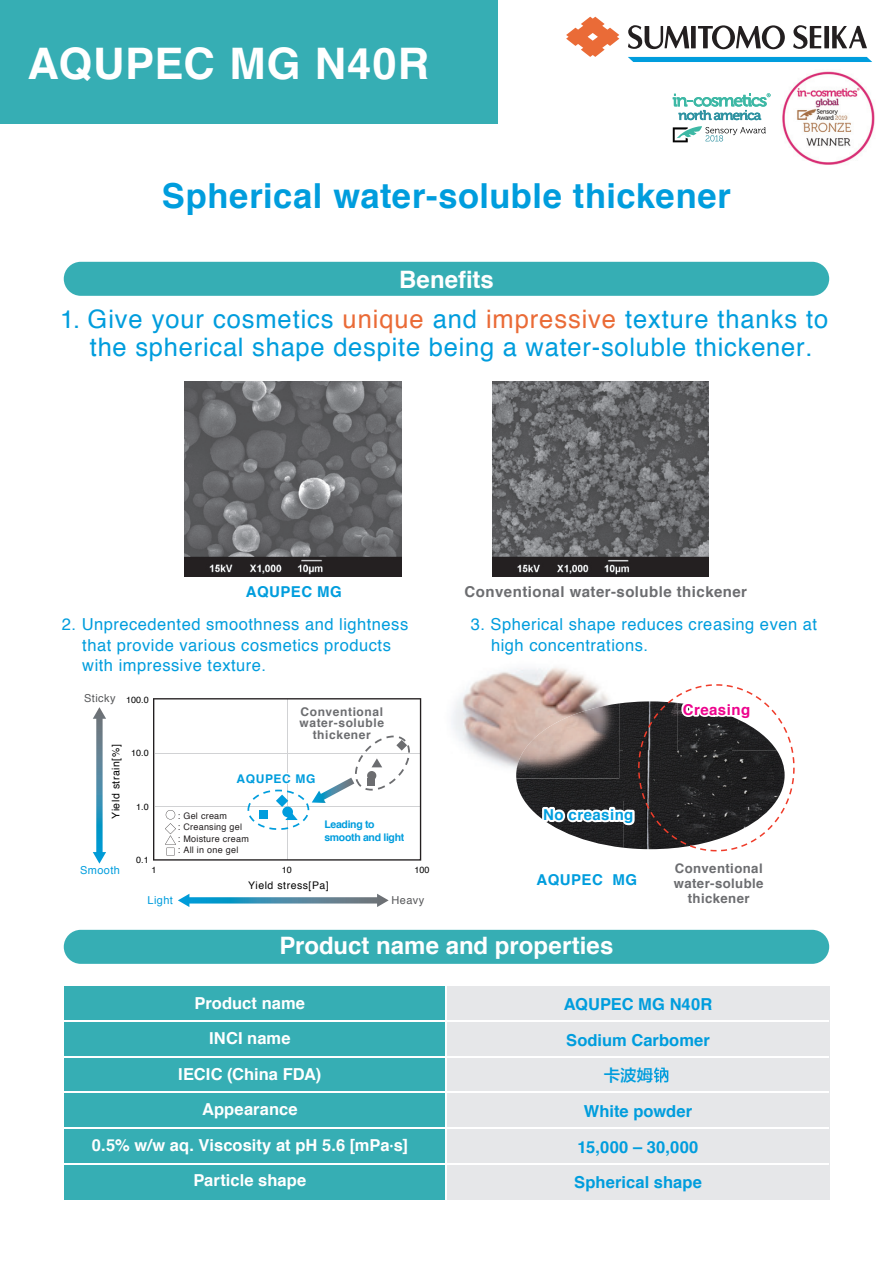
<style>
.page{position:relative;width:893px;height:1263px;background:#fff}
.page>*{position:absolute;margin:0;border:0;box-sizing:border-box;transform-origin:0 0}
.t1{font:700 43.5px "Helvetica";letter-spacing:.02em;color:#fff}
.t2{font:700 34.5px "Helvetica";letter-spacing:.015em;color:#009ddd}
.t3{font:25.5px/27.6px "Helvetica";letter-spacing:.035em;color:#009ddd;text-align:center}
.t4{font:700 24px "Helvetica";color:#fff}
.t5{font:16.5px/20.4px "Helvetica";letter-spacing:.03em;color:#009ddd}
.t6{font:700 16.5px/35.5px "Helvetica";letter-spacing:.005em;color:#fff;text-align:center}
.t7{font:700 16.5px/35.5px "Helvetica";letter-spacing:.005em;color:#009ddd;text-align:center}
.t8{font:16.5px "FZLTZHB B51 0";color:#009ddd}
.t9{font:700 15px "Helvetica";letter-spacing:.03em;color:#6c6d70}
.t10{font:700 15px "Helvetica";letter-spacing:.03em;color:#009ddd}
.t11{font:700 15px "Helvetica";letter-spacing:.03em;color:#ed028c}
.t12{font:700 13.2px/14.9px "Helvetica";letter-spacing:.03em;color:#6c6d70;text-align:center}
.t13{font:700 12px/11.6px "Helvetica";letter-spacing:.05em;color:#6c6d70;text-align:center}
.t14{font:700 12px "Helvetica";letter-spacing:.05em;color:#009ddd}
.t15{font:10.95px "Helvetica";letter-spacing:.04em;color:#57585a}
.t16{font:10.95px "Helvetica";letter-spacing:.04em;color:#009ddd}
.t17{font:10.5px "Helvetica";letter-spacing:.05em;color:#030303}
.t18{font:700 10.5px/12.6px "Helvetica";letter-spacing:-.03em;color:#009ddd}
.t19{font:9px/11.6px "Helvetica";letter-spacing:.03em;color:#231f20}
.t20{font:9px "Helvetica";color:#030303}
.s1{color:#ea6b37}
.s2{font-family:"Koz Go Pro";font-weight:500}
</style>
<div class="page">
<div style="left:0;top:0;width:498px;height:124px;background:#36aeb4"></div>
<img style="left:516px;top:778px;width:26px;height:22px">
<img style="left:524px;top:800px;width:18px;height:19px">
<div style="left:64px;top:262px;width:765px;height:34px;background:#36aeb4;border-radius:17px"></div>
<div style="left:64px;top:930px;width:765px;height:34px;background:#36aeb4;border-radius:17px"></div>
<div style="left:64px;top:986px;width:765px;height:213px;background:#e6e7e9"></div>
<div style="left:64px;top:986px;width:383px;height:213px;background:#36aeb4"></div>
<hr style="left:445px;top:985px;width:2px;height:214px;background:#fff">
<hr style="left:64px;top:1020px;width:765px;height:1px;background:#fff">
<hr style="left:64px;top:1056px;width:765px;height:1px;background:#fff">
<hr style="left:64px;top:1091px;width:765px;height:2px;background:#fff">
<hr style="left:64px;top:1127px;width:765px;height:1px;background:#fff">
<hr style="left:64px;top:1163px;width:765px;height:1px;background:#fff">
<img style="left:451px;top:667px;width:143px;height:102px">
<img style="left:531px;top:703px;width:11px;height:38px">
<img style="left:516px;top:741px;width:26px;height:37px">
<svg style="left:542px;top:684px;width:253px;height:167px"></svg>
<svg style="left:178px;top:894px;width:211px;height:13px"></svg>
<svg style="left:93px;top:707px;width:13px;height:157px"></svg>
<svg style="left:153px;top:698px;width:268px;height:162px"></svg>
<img style="left:492px;top:381px;width:217px;height:195px">
<img style="left:184px;top:381px;width:218px;height:195px">
<svg style="left:654px;top:1067px;width:14px;height:16px"></svg>
<svg style="left:566px;top:17px;width:53px;height:40px"></svg>
<div style="left:691px;top:26px;width:5px;height:22px;background:#231f20"></div>
<div style="left:824px;top:26px;width:5px;height:22px;background:#231f20"></div>
<svg style="left:832px;top:26px;width:35px;height:22px"></svg>
<svg style="left:793px;top:25px;width:28px;height:24px"></svg>
<svg style="left:628px;top:25px;width:61px;height:24px"></svg>
<svg style="left:698px;top:25px;width:87px;height:24px"></svg>
<svg style="left:628px;top:57px;width:244px;height:5px"></svg>
<img style="left:782px;top:71px;width:93px;height:94px">
<svg style="left:673px;top:93px;width:97px;height:27px"></svg>
<svg style="left:673px;top:126px;width:93px;height:16px"></svg>
<h1 class="t1" style="left:28px;top:28px;width:403px">AQUPEC MG N40R</h1>
<h2 class="t2" style="left:162px;top:168px;width:571px">Spherical water-soluble thickener</h2>
<h3 class="t4" style="left:399px;top:260px;width:96px">Benefits</h3>
<h3 class="t3" style="left:60px;top:306px;width:770px">1. Give your cosmetics <span class="s1">unique</span> and <span class="s1">impressive</span> texture thanks to the spherical shape despite being a water-soluble thickener.</h3>
<p class="t10" style="left:246px;top:580px;width:98px">AQUPEC MG</p>
<p class="t9" style="left:465px;top:580px;width:284px">Conventional water-soluble thickener</p>
<p class="t5" style="left:82px;top:615px;width:327px;text-indent:-20px">2. Unprecedented smoothness and lightness that provide various cosmetics products with impressive texture.</p>
<p class="t5" style="left:491px;top:615px;width:327px;text-indent:-20px">3. Spherical shape reduces creasing even at high concentrations.</p>
<p class="t15" style="left:84px;top:690px;width:33px">Sticky</p>
<p class="t20" style="left:126px;top:693px;width:24px">100.0</p>
<p class="t17" style="left:108px;top:819px;width:76px;rotate:-90deg">Yield strain %] [</p>
<p class="t20" style="left:131px;top:746px;width:19px">10.0</p>
<p class="t20" style="left:136px;top:799px;width:14px">1.0</p>
<p class="t16" style="left:80px;top:862px;width:41px">Smooth</p>
<p class="t20" style="left:136px;top:853px;width:14px">0.1</p>
<p class="t20" style="left:152px;top:863px;width:7px">1</p>
<p class="t13" style="left:299px;top:706px;width:86px">Conventional water-soluble thickener</p>
<p class="t14" style="left:237px;top:769px;width:80px">AQUPEC MG</p>
<p class="t19" style="left:178px;top:810px;width:73px">: Gel cream<br>: Creansing gel<br>: Moisture cream : All in one gel</p>
<p class="t20" style="left:282px;top:863px;width:12px">10</p>
<p class="t18" style="left:324px;top:818px;width:81px">Leading to smooth and light</p>
<p class="t17" style="left:248px;top:877px;width:82px">Yield stress[Pa[</p>
<p class="t20" style="left:415px;top:863px;width:17px">100</p>
<p class="t16" style="left:147px;top:892px;width:27px">Light</p>
<p class="t15" style="left:391px;top:892px;width:34px">Heavy</p>
<p class="t10" style="left:543px;top:802px;width:92px">No creasing</p>
<p class="t11" style="left:683px;top:697px;width:69px">Creasing</p>
<p class="t10" style="left:536px;top:868px;width:68px">AQUPEC</p>
<p class="t12" style="left:674px;top:861px;width:91px">Conventional water-soluble thickener</p>
<p class="t10" style="left:612px;top:868px;width:26px">MG</p>
<h3 class="t4" style="left:279px;top:927px;width:335px">Product name and properties</h3>
<p class="t6" style="left:92px;top:985px;width:317px">Product name<br>INCI name<br>IECIC (China FDA(<br>Appearance<br>0.5% w w/ aq. Viscosity at pH 5.6 [mPa [s<span class="s2">·<br></span>Particle shape</p>
<p class="t7" style="left:564px;top:987px;width:150px">AQUPEC MG N40R</p>
<p class="t7" style="left:566px;top:1022px;width:145px">Sodium Carbomer</p>
<p class="t8" style="left:604px;top:1066px;width:51px">卡波姆</p>
<p class="t7" style="left:574px;top:1094px;width:129px">White powder<br>15,000 – 30,000<br>Spherical shape</p>
</div>
